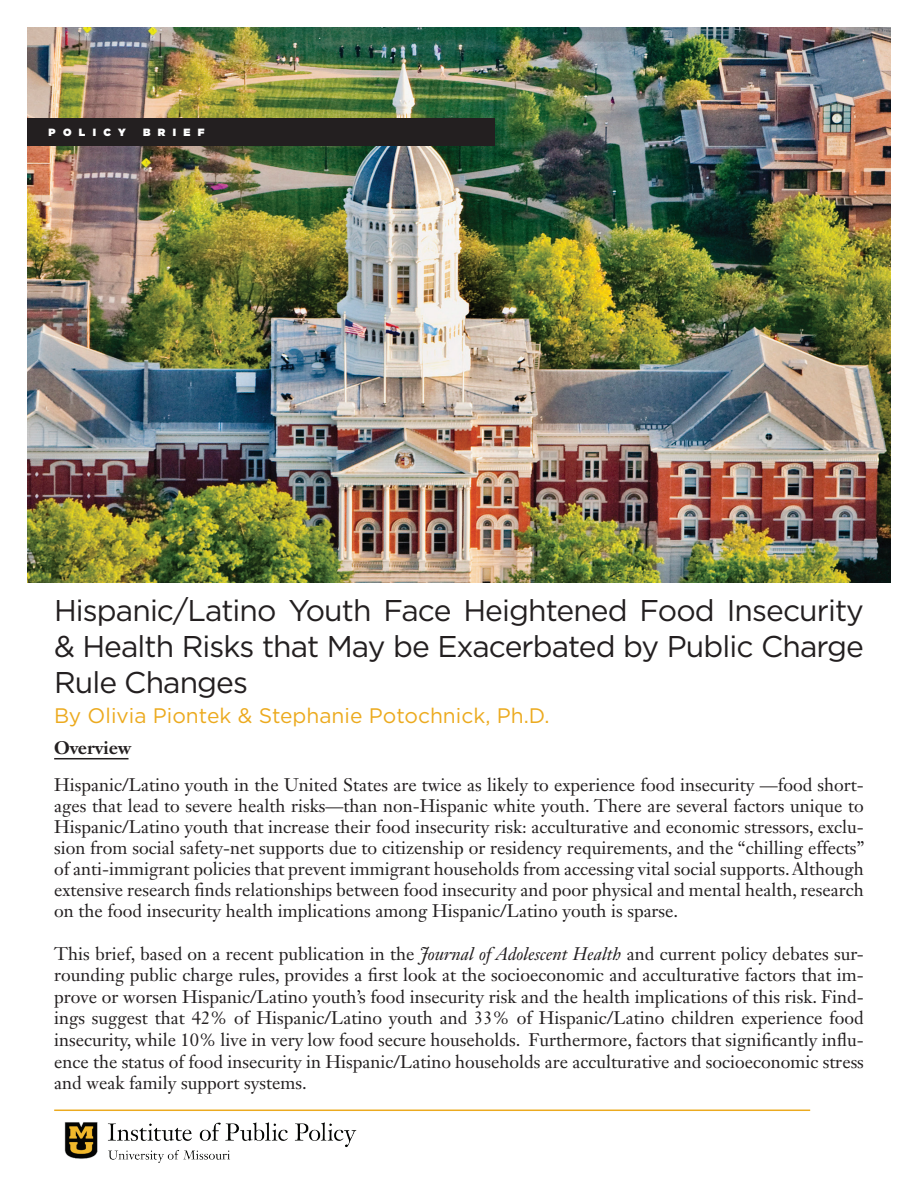
<style>
.page{position:relative;width:918px;height:1188px;background:#fff}
.page>*{position:absolute;margin:0;border:0;box-sizing:border-box;transform-origin:0 0}
.t1{font:30px/36px "Gotham";letter-spacing:-.03em;color:#231f20;text-align:justify}
.t2{font:21px "Gotham";color:#ecaa1f}
.t3{font:18px/21px "Janson Text LT Std";color:#231f20;text-align:justify}
.t4{font:700 18px "Janson Text LT Std";color:#231f20}
.t5{font:900 10.5px "Gotham";letter-spacing:.7em;color:#fff}
.s1{font-style:italic}
</style>
<div class="page">
<img style="left:64px;top:1122px;width:293px;height:41px">
<hr style="left:54px;top:1110px;width:756px;height:1px;background:#ecaa1f">
<hr style="left:54px;top:758px;width:75px;height:1px;background:#231f20">
<img style="left:27px;top:27px;width:864px;height:555px">
<div style="left:27px;top:118px;width:468px;height:28px;background:#231f20"></div>
<p class="t5" style="left:49px;top:125px;width:79px">POLICY</p>
<p class="t5" style="left:143px;top:125px;width:63px">BRIEF</p>
<p class="t1" style="left:54px;top:592px;width:812px">Hispanic/Latino Youth Face Heightened Food Insecurity &amp; Health Risks that May be Exacerbated by Public Charge Rule Changes</p>
<p class="t2" style="left:54px;top:702px;width:497px">By Olivia Piontek &amp; Stephanie Potochnick, Ph.D.</p>
<p class="t4" style="left:54px;top:736px;width:79px">Overview</p>
<p class="t3" style="left:54px;top:774px;width:812px">Hispanic/Latino youth in the United States are twice as likely to experience food insecurity —food short&shy;ages that lead to severe health risks—than non-Hispanic white youth. There are several factors unique to Hispanic/Latino youth that increase their food insecurity risk: acculturative and economic stressors, exclu&shy;sion from social safety-net supports due to citizenship or residency requirements, and the “chilling effects” of anti-immigrant policies that prevent immigrant households from accessing vital social supports. Although extensive research finds relationships between food insecurity and poor physical and mental health, research on the food insecurity health implications among Hispanic/Latino youth is sparse.</p>
<p class="t3" style="left:54px;top:942px;width:811px;line-height:21.6px">This brief, based on a recent publication in the <span class="s1">Journal of Adolescent Health</span> and current policy debates sur&shy;rounding public charge rules, provides a first look at the socioeconomic and acculturative factors that im&shy;prove or worsen Hispanic/Latino youth’s food insecurity risk and the health implications of this risk. Find&shy;ings suggest that 42% of Hispanic/Latino youth and 33% of Hispanic/Latino children experience food insecurity, while 10% live in very low food secure households. Furthermore, factors that significantly influ&shy;ence the status of food insecurity in Hispanic/Latino households are acculturative and socioeconomic stress and weak family support systems.</p>
</div>
